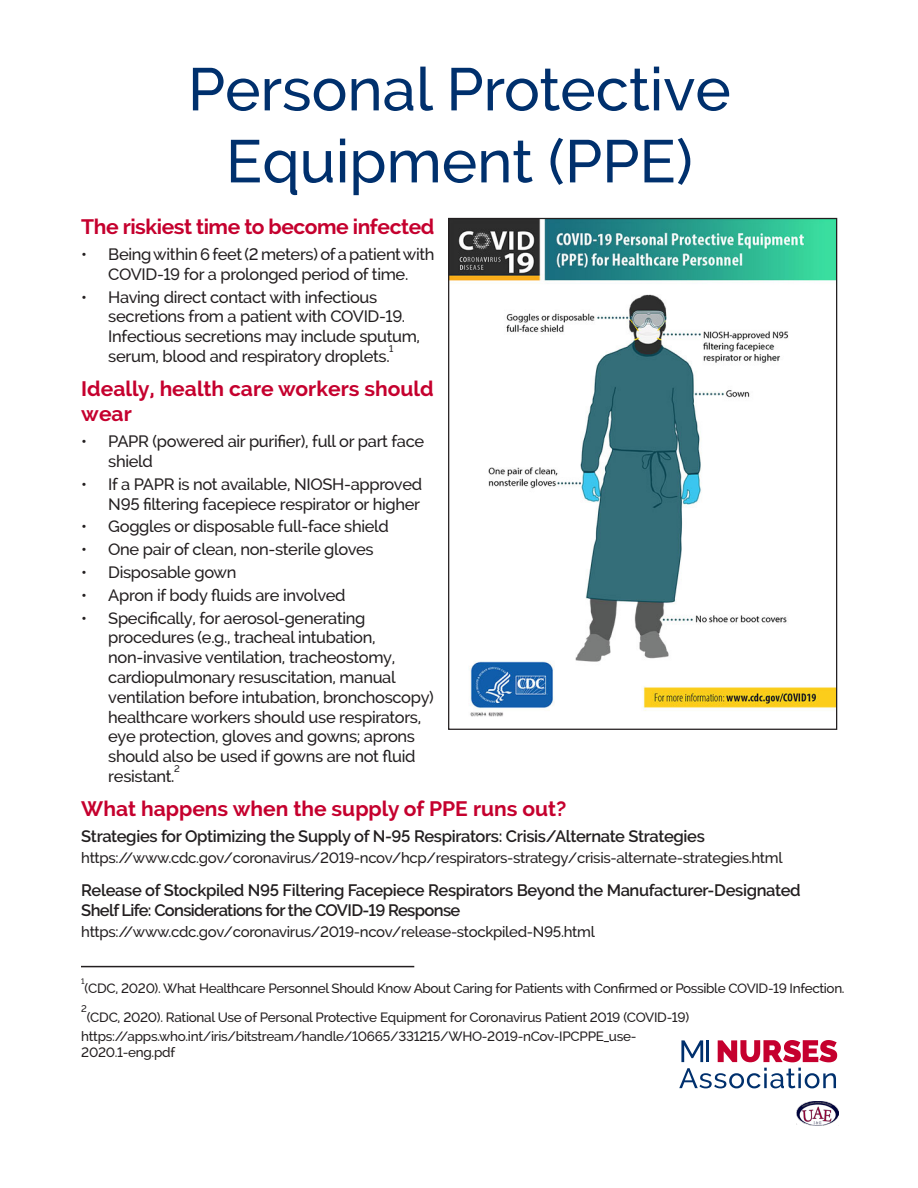
<style>
.page{position:relative;width:918px;height:1188px;background:#fff}
.page>*{position:absolute;margin:0;border:0;box-sizing:border-box;transform-origin:0 0}
.FS_Header_-_Raleway{font:500 60px/72px "Raleway";color:#00306d;text-align:center}
.FS_Header_-_Side_Red{font:700 21px/25.2px "Raleway";color:#c5002e}
.FS_Header_-_Side_Red-2{font:700 21px "Raleway";letter-spacing:-.02em;color:#c5002e}
.FS_Text_-_Raleway_Me{font:500 16.5px/19.8px "Raleway";letter-spacing:-.02em;color:#231f20}
.FS_Text_-_Raleway_Me-2{font:600 16.5px/19.8px "Raleway";letter-spacing:-.02em;color:#231f20}
.Websites{font:500 15px "Raleway";letter-spacing:-.02em;color:#231f20}
.FS_Text_-_Raleway_Me-3{font:500 13.5px "Raleway";letter-spacing:-.025em;color:#231f20}
.Websites-2{font:500 13.5px/16.2px "Raleway";letter-spacing:-.02em;color:#231f20}
.FS_Text_-_Raleway_Me-4{font:500 9.6px "Raleway";color:#231f20}
.FS_Text_-_Raleway_Me-5{font:500 7.8px "Raleway";color:#231f20}
</style>
<div class="page">
<img style="left:796px;top:1101px;width:43px;height:24px">
<img style="left:450px;top:220px;width:385px;height:496px">
<hr style="left:81px;top:966px;width:333px;height:1px;background:#231f20">
<svg style="left:681px;top:1040px;width:22px;height:22px"></svg>
<hr style="left:706px;top:1040px;width:3px;height:22px;background:#00306d">
<svg style="left:718px;top:1040px;width:119px;height:22px"></svg>
<svg style="left:679px;top:1068px;width:157px;height:20px"></svg>
<p class="FS_Header_-_Raleway" style="left:188px;top:53px;width:545px">Personal Protective<br>Equipment (PPE)</p>
<p class="FS_Header_-_Side_Red-2" style="left:81px;top:215px;width:355px">The riskiest time to become infected</p>
<p class="FS_Text_-_Raleway_Me" style="left:81px;top:244px;width:355px;text-align:center">• Beingwithin 6 feet (2 meters) ofa patientwith<br>COVID-19 for a prolonged period of time.</p>
<p class="FS_Text_-_Raleway_Me" style="left:108px;top:287px;width:313px;text-indent:-27px">• Having direct contact with infectious secretions from a patient with COVID-19.<br>Infectious secretions may include sputum, serum, blood and respiratory droplets.</p>
<p class="FS_Text_-_Raleway_Me-4" style="left:389px;top:343px;width:6px">1</p>
<p class="FS_Header_-_Side_Red" style="left:81px;top:376px;width:354px">Ideally, health care workers should wear</p>
<p class="FS_Text_-_Raleway_Me" style="left:108px;top:432px;width:318px;text-indent:-27px">• PAPR (powered air purifier), full or part face shield</p>
<p class="FS_Text_-_Raleway_Me" style="left:81px;top:474px;width:342px;text-align:right">• If a PAPR is not available, NIOSH-approved<br>N95 filtering facepiece respirator or higher</p>
<p class="FS_Text_-_Raleway_Me" style="left:81px;top:517px;width:309px">• Goggles or disposable full-face shield</p>
<p class="FS_Text_-_Raleway_Me" style="left:81px;top:540px;width:294px">• One pair of clean, non-sterile gloves</p>
<p class="FS_Text_-_Raleway_Me" style="left:81px;top:562px;width:157px">• Disposable gown</p>
<p class="FS_Text_-_Raleway_Me" style="left:81px;top:585px;width:266px">• Apron if body fluids are involved</p>
<p class="FS_Text_-_Raleway_Me" style="left:108px;top:608px;width:327px;text-indent:-27px">• Specifically, for aerosol-generating procedures (e.g., tracheal intubation, non-invasive ventilation, tracheostomy, cardiopulmonary resuscitation, manual ventilation before intubation, bronchoscopy) healthcare workers should use respirators, eye protection, gloves and gowns; aprons should also be used if gowns are not fluid resistant.</p>
<p class="FS_Text_-_Raleway_Me-4" style="left:174px;top:763px;width:7px">2</p>
<p class="FS_Header_-_Side_Red" style="left:81px;top:796px;width:487px">What happens when the supply of PPE runs out?</p>
<p class="FS_Text_-_Raleway_Me-2" style="left:81px;top:826px;width:625px">Strategies for Optimizing the Supply of N-95 Respirators: Crisis/Alternate Strategies</p>
<p class="Websites" style="left:81px;top:849px;width:703px">https://www.cdc.gov/coronavirus/2019-ncov/hcp/respirators-strategy/crisis-alternate-strategies.html</p>
<p class="FS_Text_-_Raleway_Me-2" style="left:81px;top:881px;width:721px">Release of Stockpiled N95 Filtering Facepiece Respirators Beyond the Manufacturer-Designated<br>Shelf Life: Considerations for the COVID-19 Response</p>
<p class="Websites" style="left:81px;top:923px;width:515px">https://www.cdc.gov/coronavirus/2019-ncov/release-stockpiled-N95.html</p>
<p class="FS_Text_-_Raleway_Me-5" style="left:81px;top:977px;width:5px">1</p>
<p class="FS_Text_-_Raleway_Me-3" style="left:85px;top:981px;width:762px">(CDC, 2020). What Healthcare Personnel Should Know About Caring for Patients with Confirmed or Possible COVID-19 Infection.</p>
<p class="FS_Text_-_Raleway_Me-4" style="left:81px;top:1003px;width:7px">2</p>
<p class="FS_Text_-_Raleway_Me-3" style="left:87px;top:1009px;width:604px">(CDC, 2020). Rational Use of Personal Protective Equipment for Coronavirus Patient 2019 (COVID-19)</p>
<p class="Websites-2" style="left:81px;top:1028px;width:557px">https://apps.who.int/iris/bitstream/handle/10665/331215/WHO-2019-nCov-IPCPPE_use-<br>2020.1-eng.pdf</p>
</div>
